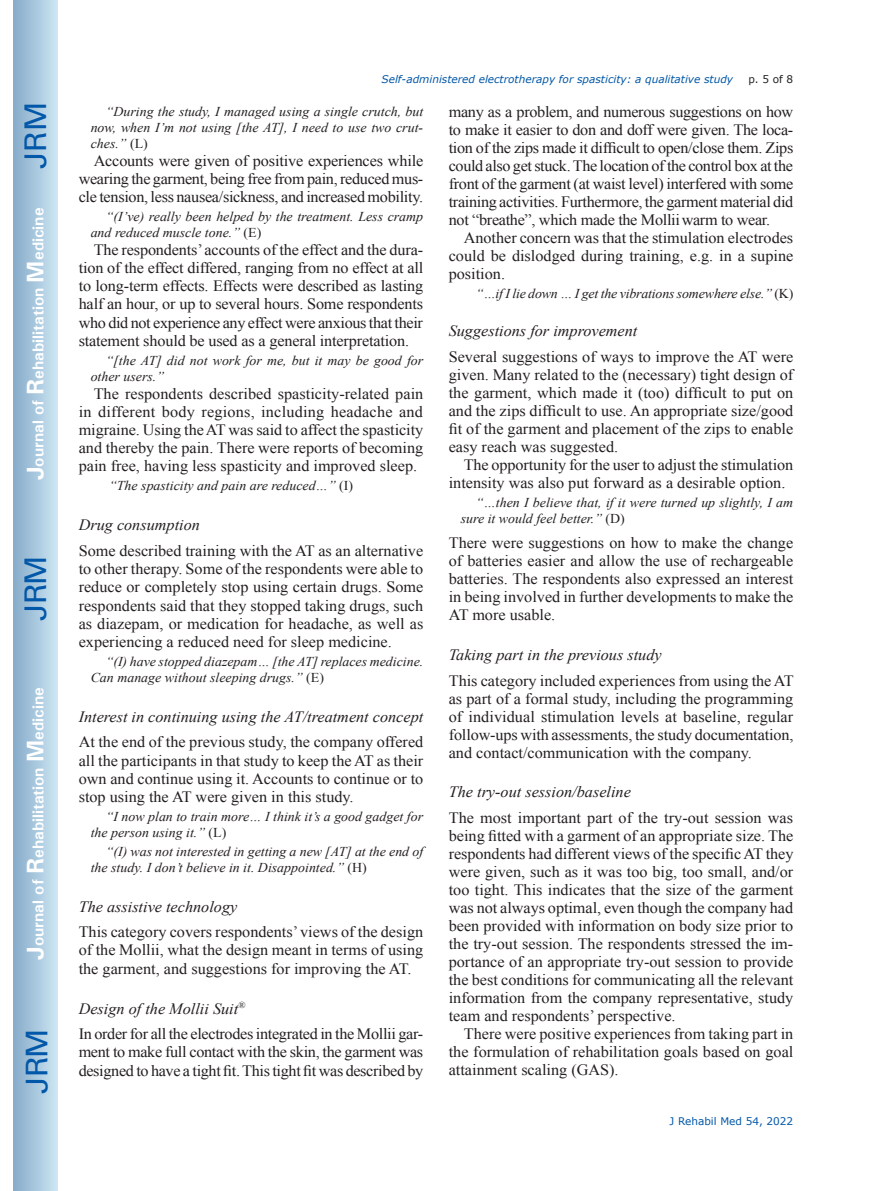
<style>
.page{position:relative;width:872px;height:1191px;background:#fff}
.page>*{position:absolute;margin:0;border:0;box-sizing:border-box;transform-origin:0 0}
.t1{font:30px "Univers";letter-spacing:-.03em;color:#0157a8}
.t2{font:15.75px/18px "Times New Roman";color:#231f20;text-align:justify}
.t3{font:15.75px/25.7px "Times New Roman";letter-spacing:-.02em;color:#231f20}
.t4{font:italic 15.75px "Times New Roman";color:#231f20}
.t5{font:700 15.75px "Univers";color:#fff}
.t6{font:italic 13.5px/15.9px "Times New Roman";color:#231f20}
.t7{font:italic 10.5px "Verdana";color:#0157a8}
.t8{font:10.5px "Verdana";color:#0157a8}
.t9{font:10.5px "Verdana";color:#231f20}
.s1{font-size:24px}
.s2{font-style:normal}
.s3{font-style:italic}
</style>
<div class="page">
<div style="left:14px;top:0;width:43px;height:1191px;background:linear-gradient(to right,#88acca,#cbe5f2)"></div>
<h1 class="t1" style="left:18px;top:169px;width:68px;rotate:-90deg">JRM</h1>
<p class="t5" style="left:28px;top:480px;width:274px;rotate:-90deg"><span class="s1">J</span>ournal of <span class="s1">R</span>ehabilitation <span class="s1">M</span>edicine</p>
<h1 class="t1" style="left:18px;top:620px;width:67px;rotate:-90deg">JRM</h1>
<p class="t5" style="left:28px;top:959px;width:274px;rotate:-90deg"><span class="s1">J</span>ournal of <span class="s1">R</span>ehabilitation <span class="s1">M</span>edicine</p>
<h1 class="t1" style="left:19px;top:1093px;width:67px;rotate:-90deg">JRM</h1>
<p class="t7" style="left:381px;top:72px;width:353px">Self-administered electrotherapy for spasticity: a qualitative study</p>
<p class="t9" style="left:748px;top:72px;width:46px">p. 5 of 8</p>
<p class="t6" style="left:91px;top:103px;width:334px;text-align:justify;text-indent:15px">“During the study, I managed using a single crutch, but now, when I’m not using [the AT], I need to use two crut&shy;ches.” <span class="s2">(L)</span></p>
<p class="t2" style="left:79px;top:151px;width:346px;text-indent:15px">Accounts were given of positive experiences while wearing the garment, being free from pain, reduced mus&shy;cle tension, less nausea/sickness, and increased mobility.</p>
<p class="t6" style="left:91px;top:208px;width:334px;text-indent:15px">“(I’ve) really been helped by the treatment. Less cramp and reduced muscle tone.” <span class="s2">(E)</span></p>
<p class="t2" style="left:79px;top:240px;width:346px;text-indent:15px">The respondents’ accounts of the effect and the dura&shy;tion of the effect differed, ranging from no effect at all to long-term effects. Effects were described as lasting half an hour, or up to several hours. Some respondents who did not experience any effect were anxious that their statement should be used as a general interpretation.</p>
<p class="t6" style="left:91px;top:352px;width:334px;text-indent:15px">“[the AT] did not work for me, but it may be good for other users.”</p>
<p class="t2" style="left:79px;top:384px;width:346px;text-indent:15px">The respondents described spasticity-related pain in different body regions, including headache and migraine. Using the AT was said to affect the spasticity and thereby the pain. There were reports of becoming pain free, having less spasticity and improved sleep.</p>
<p class="t6" style="left:109px;top:477px;width:245px">“The spasticity and pain are reduced…” <span class="s2">(I)</span></p>
<p class="t4" style="left:79px;top:514px;width:123px">Drug consumption</p>
<p class="t2" style="left:79px;top:541px;width:346px">Some described training with the AT as an alternative to other therapy. Some of the respondents were able to reduce or completely stop using certain drugs. Some respondents said that they stopped taking drugs, such as diazepam, or medication for headache, as well as experiencing a reduced need for sleep medicine.</p>
<p class="t6" style="left:91px;top:653px;width:334px;text-indent:15px">“(I) have stopped diazepam… [the AT] replaces medicine.<br>Can manage without sleeping drugs.” <span class="s2">(E)</span></p>
<p class="t4" style="left:79px;top:705px;width:346px">Interest in continuing using the AT/treatment concept</p>
<p class="t2" style="left:79px;top:733px;width:346px">At the end of the previous study, the company offered all the participants in that study to keep the AT as their own and continue using it. Accounts to continue or to stop using the AT were given in this study.</p>
<p class="t6" style="left:91px;top:808px;width:334px;text-indent:15px">“I now plan to train more… I think it’s a good gadget for the person using it.” <span class="s2">(L)</span></p>
<p class="t6" style="left:91px;top:843px;width:334px;text-indent:15px">“(I) was not interested in getting a new [AT] at the end of the study. I don’t believe in it. Disappointed.” <span class="s2">(H)</span></p>
<p class="t4" style="left:79px;top:895px;width:160px">The assistive technology</p>
<p class="t2" style="left:79px;top:922px;width:346px">This category covers respondents’ views of the design of the Mollii, what the design meant in terms of using the garment, and suggestions for improving the AT.</p>
<p class="t3" style="left:79px;top:995px;width:346px"><span class="s3">Design of the Mollii Suit</span><sup>®<br></sup>In order for all the electrodes integrated in the Mollii gar-</p>
<p class="t3" style="left:79px;top:1043px;width:346px;line-height:18.1px">ment to make full contact with the skin, the garment was designed to have a tight fit. This tight fit was described by</p>
<p class="t2" style="left:449px;top:103px;width:346px">many as a problem, and numerous suggestions on how to make it easier to don and doff were given. The loca&shy;tion of the zips made it difficult to open/close them. Zips could also get stuck. The location of the control box at the front of the garment (at waist level) interfered with some training activities. Furthermore, the garment material did not “breathe”, which made the Molliiwarm to wear.</p>
<p class="t2" style="left:449px;top:229px;width:346px;text-indent:15px">Another concern was that the stimulation electrodes could be dislodged during training, e.g. in a supine position.</p>
<p class="t6" style="left:476px;top:285px;width:319px">“…if I lie down … I get the vibrations somewhere else.” <span class="s2">(K)</span></p>
<p class="t4" style="left:449px;top:320px;width:190px">Suggestions for improvement</p>
<p class="t2" style="left:449px;top:347px;width:346px">Several suggestions of ways to improve the AT were given. Many related to the (necessary) tight design of the garment, which made it (too) difficult to put on and the zips difficult to use. An appropriate size/good fit of the garment and placement of the zips to enable easy reach was suggested.</p>
<p class="t2" style="left:449px;top:455px;width:346px;text-indent:15px">The opportunity for the user to adjust the stimulation intensity was also put forward as a desirable option.</p>
<p class="t6" style="left:461px;top:494px;width:334px;text-indent:15px">“…then I believe that, if it were turned up slightly, I am sure it would feel better.” <span class="s2">(D)</span></p>
<p class="t2" style="left:449px;top:533px;width:346px">There were suggestions on how to make the change of batteries easier and allow the use of rechargeable batteries. The respondents also expressed an interest in being involved in further developments to make the AT more usable.</p>
<p class="t4" style="left:449px;top:644px;width:214px">Taking part in the previous study</p>
<p class="t2" style="left:449px;top:671px;width:346px">This category included experiences from using the AT as part of a formal study, including the programming of individual stimulation levels at baseline, regular follow-ups with assessments, the study documentation, and contact/communication with the company.</p>
<p class="t4" style="left:449px;top:781px;width:184px">The try-out session/baseline</p>
<p class="t2" style="left:449px;top:808px;width:346px">The most important part of the try-out session was being fitted with a garment of an appropriate size. The respondents had different views of the specific AT they were given, such as it was too big, too small, and/or too tight. This indicates that the size of the garment was not always optimal, even though the company had been provided with information on body size prior to the try-out session. The respondents stressed the im&shy;portance of an appropriate try-out session to provide the best conditions for communicating all the relevant information from the company representative, study team and respondents’ perspective.</p>
<p class="t2" style="left:449px;top:1024px;width:346px;text-indent:15px">There were positive experiences from taking part in the formulation of rehabilitation goals based on goal attainment scaling (GAS).</p>
<p class="t8" style="left:669px;top:1114px;width:125px">J Rehabil Med 54, 2022</p>
</div>
